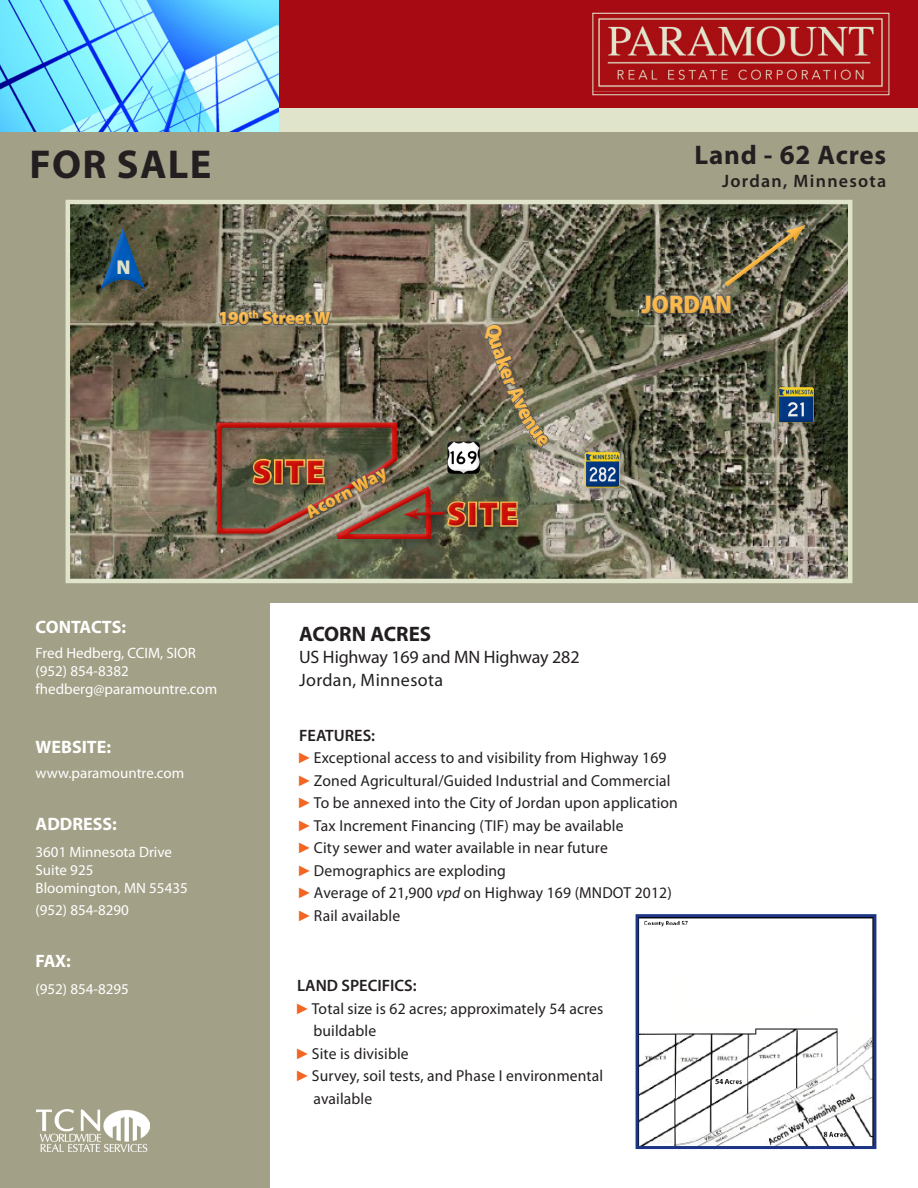
<style>
.page{position:relative;width:918px;height:1188px;background:#fff}
.page>*{position:absolute;margin:0;border:0;box-sizing:border-box;transform-origin:0 0}
.t1{font:700 40.5px "Myriad Pro";letter-spacing:.03em;color:#231f20}
.t2{font:900 33px "Myriad Pro";letter-spacing:.055em;color:#cd0e09}
.t3{font:700 27px "Myriad Pro";letter-spacing:.03em;color:#231f20}
.t4{font:900 25.5px "Myriad Pro";color:#fcbb4b;scale:.92 1}
.t5{font:900 21.9px "Myriad Pro";color:#fcbb4b;scale:.92 1}
.t6{font:700 21px "Myriad Pro";color:#231f20}
.t7{font:900 20.1px "Myriad Pro";color:#e1e1c7}
.t8{font:900 18.9px "Myriad Pro";color:#fcb740;scale:.95 1}
.t9{font:900 18.45px "Myriad Pro";letter-spacing:-.02em;color:#fcbb4b}
.t10{font:700 18px "Myriad Pro";color:#fff}
.t11{font:18px "Myriad Pro";letter-spacing:-.01em;color:#231f20}
.t12{font:18px "Myriad Pro";letter-spacing:.02em;color:#231f20}
.t13{font:600 18px "Myriad Pro";letter-spacing:.07em;color:#231f20}
.t14{font:600 16.5px "Myriad Pro";color:#231f20}
.t15{font:15.9px "Myriad Pro";letter-spacing:.01em;color:#231f20}
.t16{font:15px "Myriad Pro";color:#fff}
.s1{font-size:27.75px}
.s2{font-family:"Arial Narrow";font-size:15px;color:#f26522}
.s3{font-style:italic}
</style>
<div class="page">
<img style="left:640px;top:918px;width:232px;height:227px">
<div style="left:636px;top:914px;width:240px;height:235px;border:3px solid #1c3685"></div>
<div style="left:0;top:600px;width:270px;height:588px;background:#a2a086"></div>
<div style="left:0;top:88px;width:918px;height:515px;background:#a2a086"></div>
<div style="left:0;top:0;width:918px;height:131px;background:#e0e4ca"></div>
<img style="left:36px;top:1109px;width:113px;height:42px">
<div style="left:3px;top:3px;width:912px;height:102px;background:#a70a12"></div>
<div style="left:0;top:0;width:918px;height:108px;border:6px solid #a70a12"></div>
<img style="left:0;top:0;width:279px;height:132px">
<img style="left:598px;top:17px;width:285px;height:71px">
<div style="left:592px;top:13px;width:297px;height:82px;border:1px solid #e0e4ca"></div>
<svg style="left:65px;top:199px;width:788px;height:385px;background:#726e5a"></svg>
<div style="left:211px;top:417px;width:191px;height:120px;background:#fff;opacity:.15"></div>
<div style="left:333px;top:485px;width:103px;height:59px;background:#231f20;opacity:.15"></div>
<div style="left:479px;top:325px;width:75px;height:128px;background:#231f20;opacity:.1"></div>
<div style="left:442px;top:496px;width:80px;height:33px;background:#fbe318;opacity:.15"></div>
<div style="left:442px;top:498px;width:82px;height:35px;background:#231f20;opacity:.2"></div>
<svg style="left:214px;top:420px;width:254px;height:122px;background:#765d48"></svg>
<div style="left:398px;top:503px;width:51px;height:16px;background:#fff;opacity:.1"></div>
<div style="left:400px;top:505px;width:50px;height:21px;background:#231f20;opacity:.2"></div>
<svg style="left:218px;top:289px;width:114px;height:67px;background:#78725d"></svg>
<div style="left:214px;top:305px;width:121px;height:23px;background:#fff;opacity:.1"></div>
<div style="left:215px;top:307px;width:121px;height:24px;background:#231f20;opacity:.1"></div>
<div style="left:636px;top:291px;width:101px;height:28px;background:#231f20;opacity:.1"></div>
<svg style="left:639px;top:225px;width:166px;height:95px;background:#5a5b4c"></svg>
<div style="left:719px;top:220px;width:91px;height:68px;background:#fff;opacity:.1"></div>
<div style="left:720px;top:222px;width:91px;height:70px;background:#231f20;opacity:.1"></div>
<div style="left:95px;top:223px;width:33px;height:70px;background:#fff;opacity:.15"></div>
<div style="left:96px;top:226px;width:55px;height:70px;background:#231f20;opacity:.15"></div>
<div style="left:580px;top:448px;width:44px;height:42px;background:#fff;opacity:.1"></div>
<div style="left:581px;top:450px;width:44px;height:43px;background:#231f20;opacity:.2"></div>
<div style="left:442px;top:437px;width:42px;height:38px;background:#fff;opacity:.12"></div>
<div style="left:444px;top:440px;width:41px;height:39px;background:#231f20;opacity:.18"></div>
<div style="left:774px;top:382px;width:44px;height:43px;background:#fff;opacity:.1"></div>
<div style="left:774px;top:384px;width:45px;height:44px;background:#231f20;opacity:.15"></div>
<svg style="left:483px;top:301px;width:67px;height:148px;background:#74705d"></svg>
<p class="t1" style="left:30px;top:138px;width:183px">FOR SALE</p>
<p class="t3" style="left:694px;top:138px;width:193px">Land - <span class="s1">62</span> Acres</p>
<p class="t13" style="left:722px;top:169px;width:166px">Jordan, Minnesota</p>
<p class="t7" style="left:117px;top:254px;width:16px">N</p>
<p class="t9" style="left:218px;top:306px;width:114px">190<sup>th</sup> StreetW</p>
<h2 class="t2" style="left:253px;top:450px;width:73px">SITE</h2>
<p class="t8" style="left:301px;top:503px;width:95px;rotate:-29deg">Acorn Way</p>
<h3 class="t5" style="left:509px;top:332px;width:57px;rotate:70deg">uaker</h3>
<h2 class="t2" style="left:447px;top:492px;width:72px">SITE</h2>
<p class="t10" style="left:36px;top:615px;width:92px">CONTACTS:</p>
<p class="t16" style="left:36px;top:644px;width:162px">Fred Hedberg, CCIM, SIOR</p>
<p class="t16" style="left:36px;top:662px;width:95px">(952) 854-8382</p>
<p class="t16" style="left:36px;top:680px;width:183px">fhedberg@paramountre.com</p>
<p class="t6" style="left:299px;top:620px;width:134px">ACORN ACRES</p>
<p class="t11" style="left:299px;top:646px;width:282px">US Highway 169 and MN Highway 282</p>
<p class="t12" style="left:299px;top:668px;width:145px">Jordan, Minnesota</p>
<h3 class="t4" style="left:642px;top:287px;width:100px">JORDAN</h3>
<p class="t10" style="left:36px;top:735px;width:77px">WEBSITE:</p>
<p class="t16" style="left:36px;top:764px;width:150px">www.paramountre.com</p>
<p class="t10" style="left:36px;top:812px;width:83px">ADDRESS:</p>
<p class="t16" style="left:36px;top:843px;width:138px">3601 Minnesota Drive</p>
<p class="t16" style="left:36px;top:861px;width:59px">Suite 925</p>
<p class="t16" style="left:36px;top:879px;width:154px">Bloomington, MN 55435</p>
<p class="t16" style="left:36px;top:900px;width:95px">(952) 854-8290</p>
<p class="t10" style="left:36px;top:949px;width:37px">FAX:</p>
<p class="t16" style="left:36px;top:980px;width:95px">(952) 854-8295</p>
<p class="t14" style="left:299px;top:725px;width:78px">FEATURES:</p>
<p class="t15" style="left:299px;top:748px;width:369px"><span class="s2">►</span>Exceptional access to and visibility from Highway 169</p>
<p class="t15" style="left:299px;top:771px;width:373px"><span class="s2">►</span>Zoned Agricultural/Guided Industrial and Commercial</p>
<p class="t15" style="left:299px;top:793px;width:380px"><span class="s2">►</span>To be annexed into the City of Jordan upon application</p>
<p class="t15" style="left:299px;top:816px;width:326px"><span class="s2">►</span>Tax Increment Financing (TIF) may be available</p>
<p class="t15" style="left:299px;top:838px;width:310px"><span class="s2">►</span>City sewer and water available in near future</p>
<p class="t15" style="left:299px;top:861px;width:208px"><span class="s2">►</span>Demographics are exploding</p>
<p class="t15" style="left:299px;top:883px;width:374px"><span class="s2">►</span>Average of 21,900 <span class="s3">vpd</span> on Highway 169 (MNDOT 2012)</p>
<p class="t15" style="left:299px;top:906px;width:103px"><span class="s2">►</span>Rail available</p>
<p class="t14" style="left:297px;top:975px;width:121px">LAND SPECIFICS:</p>
<p class="t15" style="left:297px;top:998px;width:308px"><span class="s2">►</span>Total size is 62 acres; approximately 54 acres</p>
<p class="t15" style="left:313px;top:1021px;width:64px">buildable</p>
<p class="t15" style="left:297px;top:1043px;width:113px"><span class="s2">►</span>Site is divisible</p>
<p class="t15" style="left:297px;top:1066px;width:308px"><span class="s2">►</span>Survey, soil tests, and Phase I environmental</p>
<p class="t15" style="left:313px;top:1088px;width:60px">available</p>
</div>
